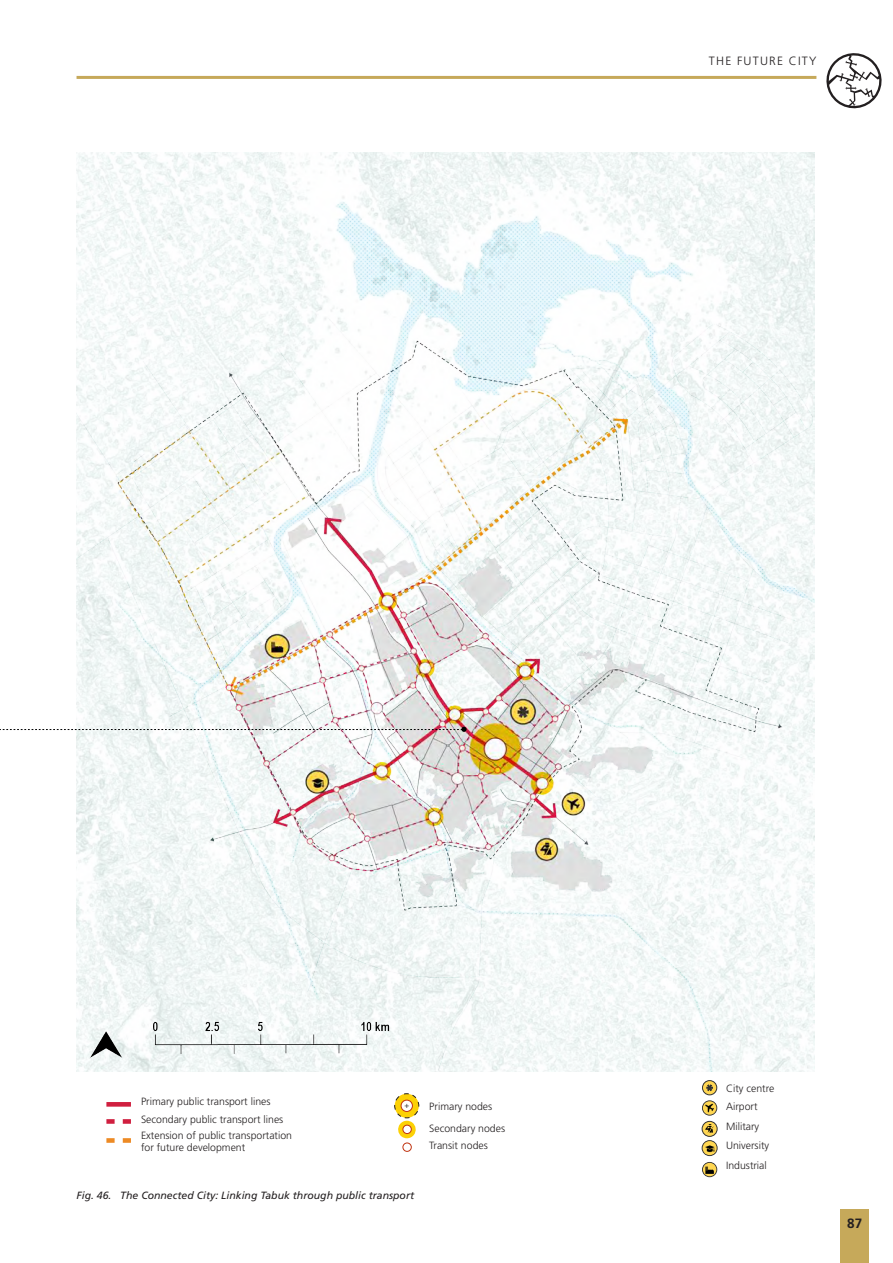
<style>
.page{position:relative;width:893px;height:1263px;background:#fff}
.page>*{position:absolute;margin:0;border:0;box-sizing:border-box;transform-origin:0 0}
.t1{font:700 13.5px "Frutiger LT Std";color:#231f20}
.t2{font:300 12px "Frutiger LT Std";letter-spacing:.1em;color:#231f20}
.t3{font:300 10.5px/12.6px "Frutiger LT Std";color:#231f20}
.t4{font:italic 10.5px "Frutiger LT Std";color:#231f20}
.t5{font:300 8.1px "Frutiger LT Std";color:#231f20}
</style>
<div class="page">
<hr style="left:77px;top:76px;width:739px;height:3px;background:#c6a95a">
<svg style="left:826px;top:53px;width:56px;height:56px"></svg>
<div style="left:840px;top:1209px;width:29px;height:54px;background:#c6a95a"></div>
<img style="left:77px;top:153px;width:737px;height:918px">
<div style="left:106px;top:1102px;width:25px;height:5px;background:#d01f3f"></div>
<svg style="left:106px;top:1119px;width:25px;height:5px"></svg>
<svg style="left:106px;top:1138px;width:25px;height:5px"></svg>
<svg style="left:702px;top:1100px;width:15px;height:16px"></svg>
<svg style="left:702px;top:1121px;width:15px;height:15px"></svg>
<div style="left:702px;top:1121px;width:16px;height:16px;border:1px solid #333;border-radius:50%"></div>
<svg style="left:705px;top:1124px;width:9px;height:8px"></svg>
<svg style="left:702px;top:1140px;width:16px;height:16px"></svg>
<svg style="left:702px;top:1162px;width:15px;height:15px"></svg>
<svg style="left:702px;top:1080px;width:15px;height:15px"></svg>
<div style="left:702px;top:1080px;width:15px;height:15px;border:1px solid #333;border-radius:50%"></div>
<svg style="left:706px;top:1084px;width:7px;height:8px"></svg>
<div style="left:403px;top:1143px;width:9px;height:9px;border:1px solid #c03411;border-radius:50%"></div>
<svg style="left:394px;top:1093px;width:26px;height:45px"></svg>
<svg style="left:0;top:727px;width:467px;height:5px"></svg>
<img style="left:90px;top:1020px;width:300px;height:37px">
<p class="t2" style="left:709px;top:54px;width:109px">THE FUTURE CITY</p>
<p class="t3" style="left:141px;top:1095px;width:131px">Primary public transport lines</p>
<p class="t3" style="left:141px;top:1113px;width:144px">Secondary public transport lines</p>
<p class="t3" style="left:141px;top:1129px;width:153px">Extension of public transportation for future development</p>
<p class="t5" style="left:404px;top:1101px;width:6px">+</p>
<p class="t3" style="left:429px;top:1100px;width:64px">Primary nodes</p>
<p class="t3" style="left:429px;top:1122px;width:77px">Secondary nodes</p>
<p class="t3" style="left:429px;top:1139px;width:60px">Transit nodes</p>
<p class="t4" style="left:77px;top:1189px;width:339px">Fig. 46. The Connected City: Linking Tabuk through public transport</p>
<p class="t3" style="left:726px;top:1082px;width:50px">City centre</p>
<p class="t3" style="left:726px;top:1101px;width:33px">Airport</p>
<p class="t3" style="left:726px;top:1120px;width:35px">Military</p>
<p class="t3" style="left:726px;top:1139px;width:45px">University</p>
<p class="t3" style="left:726px;top:1159px;width:42px">Industrial</p>
<p class="t1" style="left:847px;top:1215px;width:17px">87</p>
</div>
